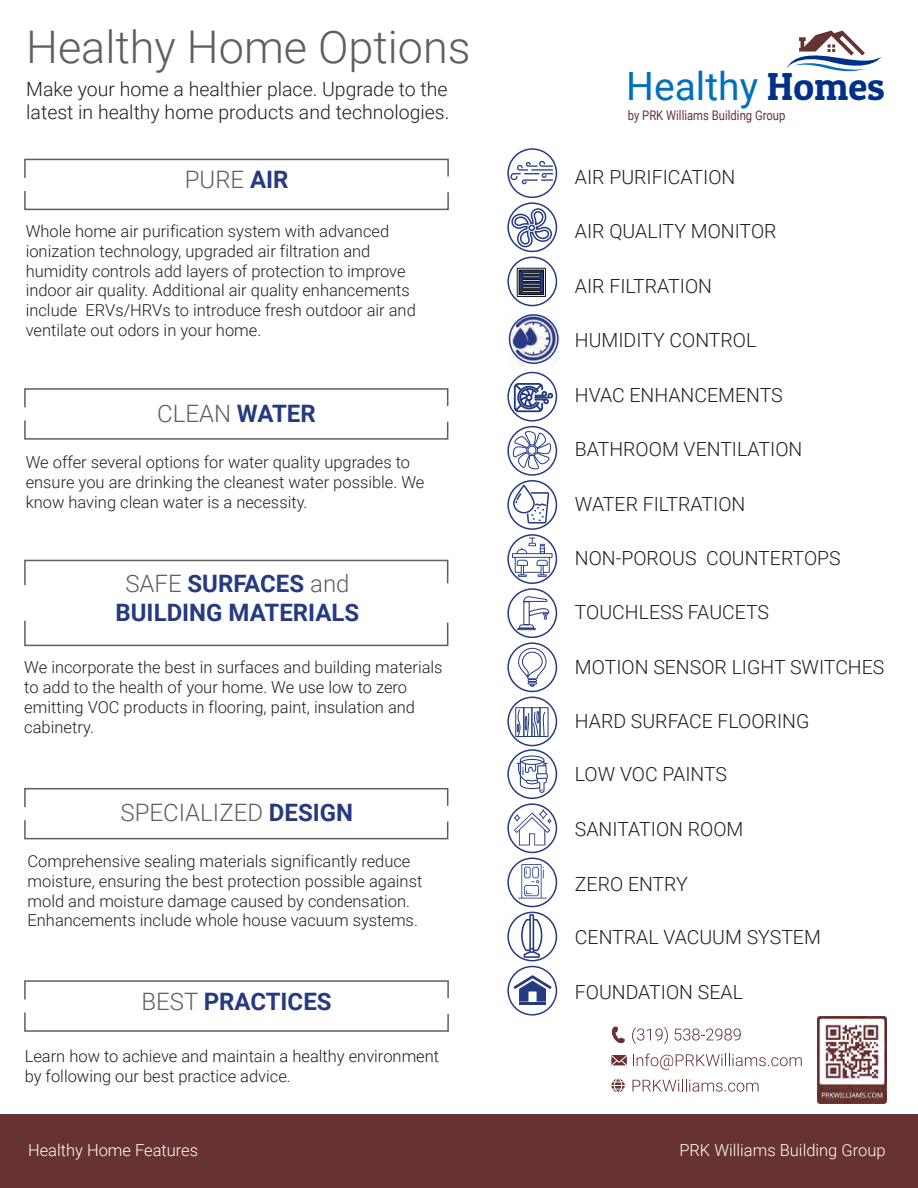
<style>
.page{position:relative;width:918px;height:1188px;background:#fff}
.page>*{position:absolute;margin:0;border:0;box-sizing:border-box;transform-origin:0 0}
.t1{font:300 45px "Roboto";color:#5f5f5f}
.t2{font:39px "Roboto";color:#0070ba}
.t3{font:700 24px/28.8px "Roboto";color:#253a81;text-align:center}
.t4{font:300 24px "Roboto";color:#5f5f5f}
.t5{font:300 19.5px/23.4px "Roboto";color:#231f20}
.t6{font:300 16.5px/19.8px "Roboto";color:#231f20}
.t7{font:300 16.5px "Roboto";color:#fff}
.t8{font:13.2px "Roboto";color:#633;scale:.85 1}
.s1{font-weight:700;color:#253a81}
.s2{font-weight:300;color:#5f5f5f}
.s3{font-family:"Patua One";color:#003088}
</style>
<div class="page">
<div style="left:0;top:1114px;width:918px;height:74px;background:#663232"></div>
<svg style="left:787px;top:31px;width:94px;height:41px"></svg>
<div style="left:507px;top:912px;width:50px;height:49px;border:2px solid #253a81;border-radius:50%"></div>
<svg style="left:521px;top:914px;width:21px;height:44px"></svg>
<div style="left:507px;top:749px;width:50px;height:50px;border:2px solid #253a81;border-radius:50%"></div>
<svg style="left:517px;top:756px;width:31px;height:37px"></svg>
<img style="left:508px;top:311px;width:51px;height:56px">
<div style="left:509px;top:314px;width:50px;height:50px;border:2px solid #253a81;border-radius:50%"></div>
<div style="left:507px;top:257px;width:50px;height:49px;border:2px solid #253a81;border-radius:50%"></div>
<svg style="left:517px;top:268px;width:29px;height:29px"></svg>
<hr style="left:522px;top:272px;width:19px;height:3px;background:#050504">
<div style="left:507px;top:803px;width:50px;height:50px;border:2px solid #253a81;border-radius:50%"></div>
<svg style="left:514px;top:809px;width:38px;height:36px"></svg>
<div style="left:507px;top:534px;width:50px;height:50px;border:2px solid #253a81;border-radius:50%"></div>
<div style="left:507px;top:148px;width:50px;height:50px;border:2px solid #253a81;border-radius:50%"></div>
<svg style="left:510px;top:161px;width:43px;height:23px"></svg>
<div style="left:507px;top:966px;width:50px;height:50px;border:2px solid #253a81;border-radius:50%"></div>
<svg style="left:513px;top:975px;width:39px;height:27px"></svg>
<hr style="left:519px;top:1002px;width:27px;height:3px;background:#253a81">
<div style="left:507px;top:480px;width:50px;height:50px;border:2px solid #253a81;border-radius:50%"></div>
<div style="left:513px;top:485px;width:22px;height:28px;border:2px solid #243b81;border-radius:10px"></div>
<svg style="left:512px;top:491px;width:41px;height:86px"></svg>
<svg style="left:24px;top:191px;width:425px;height:20px"></svg>
<svg style="left:24px;top:158px;width:425px;height:20px"></svg>
<svg style="left:24px;top:620px;width:425px;height:27px"></svg>
<svg style="left:24px;top:559px;width:425px;height:27px"></svg>
<svg style="left:24px;top:420px;width:425px;height:20px"></svg>
<svg style="left:24px;top:388px;width:425px;height:20px"></svg>
<svg style="left:24px;top:820px;width:425px;height:20px"></svg>
<svg style="left:24px;top:788px;width:425px;height:20px"></svg>
<svg style="left:24px;top:1012px;width:425px;height:20px"></svg>
<svg style="left:24px;top:980px;width:425px;height:20px"></svg>
<div style="left:507px;top:202px;width:50px;height:50px;border:2px solid #253a81;border-radius:50%"></div>
<svg style="left:511px;top:208px;width:42px;height:40px"></svg>
<div style="left:507px;top:372px;width:50px;height:50px;border:2px solid #253a81;border-radius:50%"></div>
<svg style="left:514px;top:383px;width:39px;height:29px"></svg>
<div style="left:507px;top:588px;width:50px;height:50px;border:2px solid #253a81;border-radius:50%"></div>
<svg style="left:523px;top:596px;width:25px;height:6px"></svg>
<svg style="left:517px;top:608px;width:33px;height:22px"></svg>
<div style="left:523px;top:601px;width:7px;height:24px;border:1px solid #253a81"></div>
<div style="left:507px;top:642px;width:50px;height:50px;border:2px solid #253a81;border-radius:50%"></div>
<svg style="left:518px;top:648px;width:29px;height:39px"></svg>
<div style="left:507px;top:697px;width:50px;height:49px;border:2px solid #253a81;border-radius:50%"></div>
<div style="left:523px;top:707px;width:9px;height:30px;border:1px solid #253b81"></div>
<div style="left:532px;top:707px;width:8px;height:30px;border:1px solid #253b81"></div>
<div style="left:540px;top:707px;width:8px;height:30px;border:1px solid #253b81"></div>
<div style="left:515px;top:707px;width:9px;height:30px;border:1px solid #253b81"></div>
<svg style="left:517px;top:709px;width:29px;height:28px"></svg>
<div style="left:507px;top:858px;width:50px;height:49px;border:2px solid #253a81;border-radius:50%"></div>
<svg style="left:518px;top:864px;width:29px;height:35px"></svg>
<div style="left:507px;top:426px;width:50px;height:50px;border:2px solid #253a81;border-radius:50%"></div>
<svg style="left:512px;top:431px;width:40px;height:40px"></svg>
<div style="left:528px;top:446px;width:8px;height:9px;border:1px solid #253a81;border-radius:50%"></div>
<img style="left:817px;top:1016px;width:70px;height:87px">
<svg style="left:632px;top:1027px;width:36px;height:17px"></svg>
<svg style="left:674px;top:1029px;width:67px;height:12px"></svg>
<svg style="left:612px;top:1027px;width:13px;height:16px"></svg>
<svg style="left:611px;top:1054px;width:191px;height:16px"></svg>
<svg style="left:632px;top:1079px;width:127px;height:13px"></svg>
<svg style="left:611px;top:1078px;width:14px;height:15px"></svg>
<h1 class="t1" style="left:26px;top:16px;width:446px">Healthy Home Options</h1>
<p class="t5" style="left:26px;top:76px;width:425px">Make your home a healthier place. Upgrade to the latest in healthy home products and technologies.</p>
<h3 class="t4" style="left:185px;top:163px;width:105px">PURE <span class="s1">AIR</span></h3>
<p class="t6" style="left:26px;top:221px;width:392px">Whole home air purification system with advanced ionization technology, upgraded air filtration and humidity controls add layers of protection to improve indoor air quality. Additional air quality enhancements include ERVs/HRVs to introduce fresh outdoor air and ventilate out odors in your home.</p>
<h3 class="t4" style="left:157px;top:397px;width:160px">CLEAN <span class="s1">WATER</span></h3>
<p class="t6" style="left:26px;top:452px;width:400px">We offer several options for water quality upgrades to ensure you are drinking the cleanest water possible. We know having clean water is a necessity.</p>
<h3 class="t3" style="left:116px;top:568px;width:245px"><span class="s2">SAFE</span> SURFACES <span class="s2">and<br></span>BUILDING MATERIALS</h3>
<p class="t6" style="left:24px;top:657px;width:420px">We incorporate the best in surfaces and building materials to add to the health of your home. We use low to zero emitting VOC products in flooring, paint, insulation and cabinetry.</p>
<h3 class="t4" style="left:120px;top:796px;width:234px">SPECIALIZED <span class="s1">DESIGN</span></h3>
<p class="t6" style="left:28px;top:851px;width:396px">Comprehensive sealing materials significantly reduce moisture, ensuring the best protection possible against mold and moisture damage caused by condensation.<br>Enhancements include whole house vacuum systems.</p>
<h3 class="t3" style="left:141px;top:986px;width:192px"><span class="s2">BEST</span> PRACTICES</h3>
<p class="t6" style="left:25px;top:1045px;width:416px">Learn how to achieve and maintain a healthy environment by following our best practice advice.</p>
<p class="t7" style="left:28px;top:1139px;width:172px">Healthy Home Features</p>
<h2 class="t2" style="left:626px;top:59px;width:260px">Healthy <span class="s3">Homes</span></h2>
<p class="t8" style="left:628px;top:106px;width:187px">by PRK Williams Building Group</p>
<p class="t5" style="left:575px;top:165px;width:162px">AIR PURIFICATION</p>
<p class="t5" style="left:575px;top:219px;width:203px">AIR QUALITY MONITOR</p>
<p class="t5" style="left:575px;top:273px;width:139px">AIR FILTRATION</p>
<p class="t5" style="left:575px;top:328px;width:183px">HUMIDITY CONTROL</p>
<p class="t5" style="left:575px;top:382px;width:209px">HVAC ENHANCEMENTS</p>
<p class="t5" style="left:575px;top:437px;width:229px">BATHROOM VENTILATION</p>
<p class="t5" style="left:575px;top:491px;width:172px">WATER FILTRATION</p>
<p class="t5" style="left:575px;top:546px;width:267px">NON-POROUS COUNTERTOPS</p>
<p class="t5" style="left:575px;top:600px;width:196px">TOUCHLESS FAUCETS</p>
<p class="t5" style="left:575px;top:655px;width:311px">MOTION SENSOR LIGHT SWITCHES</p>
<p class="t5" style="left:575px;top:709px;width:236px">HARD SURFACE FLOORING</p>
<p class="t5" style="left:575px;top:762px;width:154px">LOW VOC PAINTS</p>
<p class="t5" style="left:575px;top:817px;width:170px">SANITATION ROOM</p>
<p class="t5" style="left:575px;top:871px;width:114px">ZERO ENTRY</p>
<p class="t5" style="left:575px;top:925px;width:248px">CENTRAL VACUUM SYSTEM</p>
<p class="t5" style="left:575px;top:980px;width:170px">FOUNDATION SEAL</p>
<p class="t7" style="left:679px;top:1139px;width:208px">PRK Williams Building Group</p>
</div>
